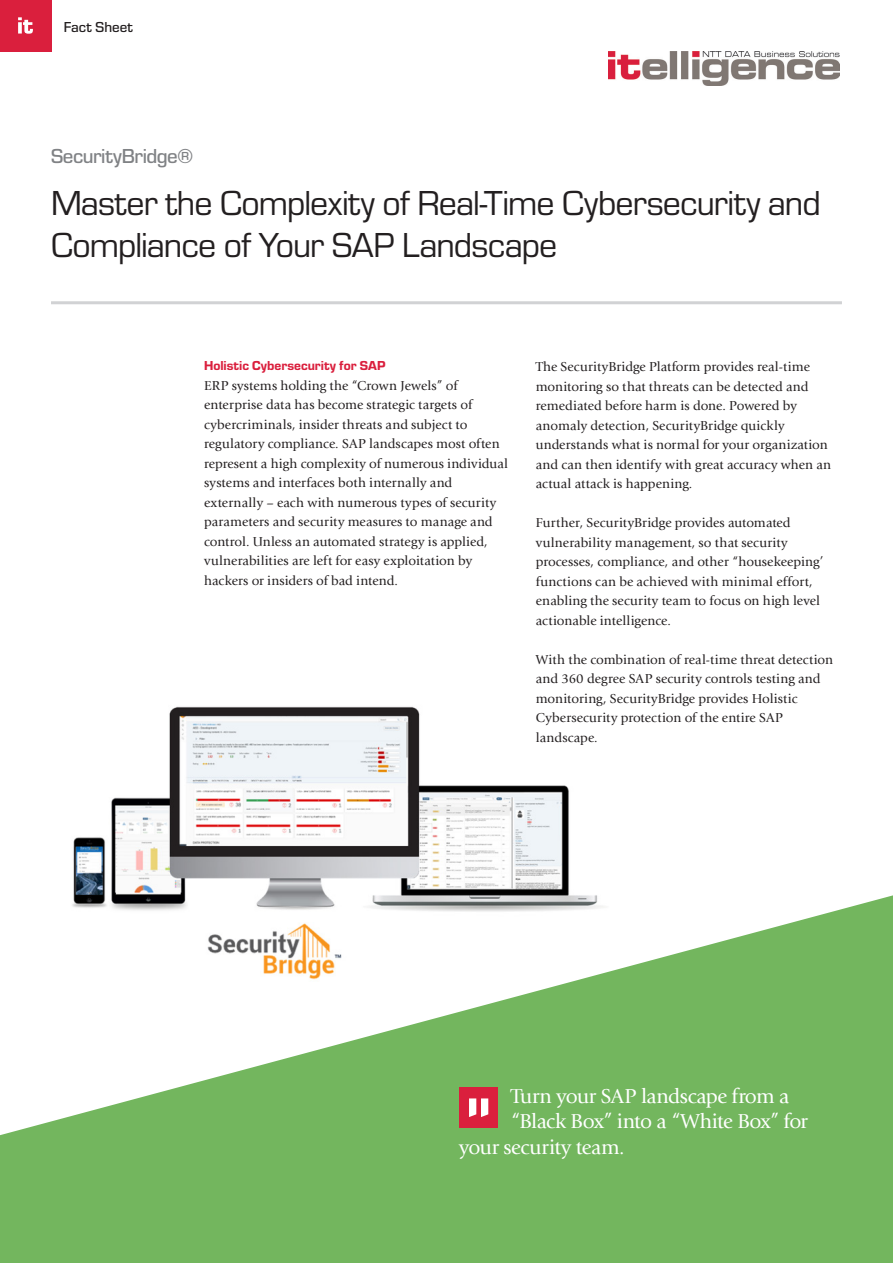
<style>
.page{position:relative;width:893px;height:1263px;background:#fff}
.page>*{position:absolute;margin:0;border:0;box-sizing:border-box;transform-origin:0 0}
.Eurostyle_Headline{font:36px/42px "Eurostile";letter-spacing:-.025em;color:#231f20}
.t1{font:21px "Giovanni Std";letter-spacing:-.02em;color:#fff}
.t2{font:500 21px "Eurostile";letter-spacing:-.02em;color:#808285}
.t3{font:500 15px "Eurostile";color:#231f20}
.Body_Copy{font:13.5px/19.5px "Giovanni Std";letter-spacing:.005em;color:#231f20}
.Eurostyle_Copy_Heade{font:13.5px "Eurostile Hea";letter-spacing:.005em;color:#da1f3d}
</style>
<div class="page">
<img style="left:73px;top:706px;width:496px;height:189px">
<svg style="left:0;top:895px;width:893px;height:368px;fill:#73b65e"></svg>
<div style="left:0;top:0;width:51px;height:51px;background:#da1f3d"></div>
<svg style="left:18px;top:17px;width:15px;height:17px"></svg>
<hr style="left:51px;top:301px;width:791px;height:3px;background:#d1d2d4">
<img style="left:608px;top:51px;width:231px;height:34px">
<div style="left:459px;top:1087px;width:39px;height:41px;background:#da1f3d"></div>
<svg style="left:469px;top:1098px;width:19px;height:19px"></svg>
<p class="t3" style="left:64px;top:16px;width:70px">Fact Sheet</p>
<p class="t2" style="left:51px;top:141px;width:144px">SecurityBridge®</p>
<p class="Eurostyle_Headline" style="left:51px;top:181px;width:771px">Master the Complexity of Real-Time Cybersecurity and<br>Compliance of Your SAP Landscape</p>
<p class="Eurostyle_Copy_Heade" style="left:204px;top:356px;width:183px">Holistic Cybersecurity for SAP</p>
<p class="Body_Copy" style="left:204px;top:376px;width:306px">ERP systems holding the “Crown Jewels” of enterprise data has become strategic targets of cybercriminals, insider threats and subject to regulatory compliance. SAP landscapes most often represent a high complexity of numerous individual systems and interfaces both internally and externally – each with numerous types of security parameters and security measures to manage and control. Unless an automated strategy is applied, vulnerabilities are left for easy exploitation by hackers or insiders of bad intend.</p>
<p class="Body_Copy" style="left:536px;top:357px;width:297px">The SecurityBridge Platform provides real-time monitoring so that threats can be detected and remediated before harm is done. Powered by anomaly detection, SecurityBridge quickly understands what is normal for your organization and can then identify with great accuracy when an actual attack is happening.</p>
<p class="Body_Copy" style="left:536px;top:513px;width:289px">Further, SecurityBridge provides automated vulnerability management, so that security processes, compliance, and other “housekeeping’ functions can be achieved with minimal effort, enabling the security team to focus on high level actionable intelligence.</p>
<p class="Body_Copy" style="left:536px;top:650px;width:299px">With the combination of real-time threat detection and 360 degree SAP security controls testing and monitoring, SecurityBridge provides Holistic Cybersecurity protection of the entire SAP landscape.</p>
<p class="t1" style="left:511px;top:1084px;width:280px">Turn your SAP landscape from a</p>
<p class="t1" style="left:511px;top:1109px;width:299px">“Black Box” into a “White Box” for</p>
<p class="t1" style="left:459px;top:1135px;width:167px">your security team.</p>
</div>
